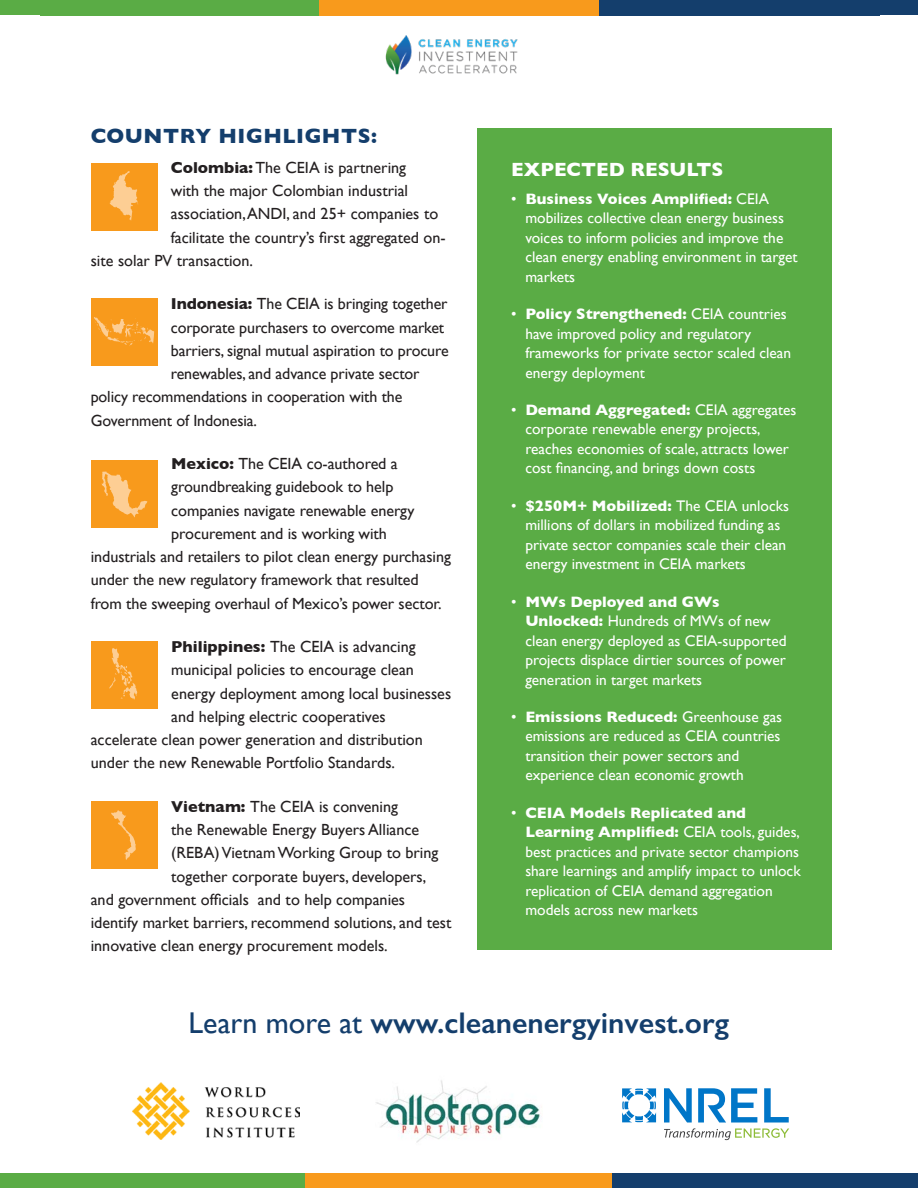
<style>
.page{position:relative;width:918px;height:1188px;background:#fff}
.page>*{position:absolute;margin:0;border:0;box-sizing:border-box;transform-origin:0 0}
.t1{font:600 30px "Gill Sans";color:#143e6c}
.t2{font:700 21px "Gill Sans";letter-spacing:.025em;color:#143e6c}
.t3{font:700 19.5px "Gill Sans";color:#fff}
.Body{font:16.2px "Gill Sans";color:#231f20}
.t4{font:15.3px/19.5px "Gill Sans";color:#fff}
.s1{font-weight:700}
.s2{font-weight:400}
</style>
<div class="page">
<div style="left:0;top:0;width:306px;height:15px;background:#5aac45"></div>
<div style="left:612px;top:0;width:306px;height:15px;background:#143e6c"></div>
<div style="left:0;top:1173px;width:306px;height:15px;background:#5aac45"></div>
<div style="left:306px;top:1173px;width:306px;height:15px;background:#f89a1c"></div>
<div style="left:612px;top:1173px;width:306px;height:15px;background:#143e6c"></div>
<div style="left:91px;top:801px;width:67px;height:68px;background:#f89a1c"></div>
<svg style="left:111px;top:810px;width:25px;height:50px"></svg>
<div style="left:91px;top:163px;width:66px;height:67px;background:#f89a1c"></div>
<svg style="left:110px;top:171px;width:28px;height:50px"></svg>
<div style="left:91px;top:461px;width:67px;height:67px;background:#f89a1c"></div>
<svg style="left:102px;top:472px;width:45px;height:45px"></svg>
<div style="left:91px;top:642px;width:67px;height:67px;background:#f89a1c"></div>
<svg style="left:109px;top:648px;width:28px;height:52px"></svg>
<div style="left:91px;top:298px;width:66px;height:67px;background:#f89a1c"></div>
<svg style="left:94px;top:317px;width:60px;height:29px"></svg>
<div style="left:40px;top:0;width:280px;height:15px;background:#5aac45"></div>
<div style="left:319px;top:0;width:281px;height:15px;background:#f89a1c"></div>
<div style="left:599px;top:0;width:280px;height:15px;background:#143e6c"></div>
<img style="left:376px;top:1080px;width:165px;height:63px">
<svg style="left:622px;top:1088px;width:34px;height:34px"></svg>
<svg style="left:664px;top:1088px;width:125px;height:52px"></svg>
<img style="left:133px;top:1082px;width:167px;height:58px">
<img style="left:385px;top:35px;width:133px;height:40px">
<div style="left:477px;top:129px;width:355px;height:821px;background:#5aac45"></div>
<h1 class="t2" style="left:91px;top:119px;width:288px">COUNTRY HIGHLIGHTS:</h1>
<p class="Body" style="left:171px;top:158px;width:237px"><span class="s1">Colombia:</span> The CEIA is partnering</p>
<p class="Body" style="left:171px;top:181px;width:239px">with the major Colombian industrial</p>
<p class="Body" style="left:171px;top:204px;width:269px">association, ANDI, and 25+ companies to</p>
<p class="Body" style="left:171px;top:228px;width:277px">facilitate the country’s first aggregated on-</p>
<p class="Body" style="left:91px;top:251px;width:164px">site solar PV transaction.</p>
<p class="Body" style="left:171px;top:294px;width:278px"><span class="s1">Indonesia:</span> The CEIA is bringing together</p>
<p class="Body" style="left:171px;top:318px;width:275px">corporate purchasers to overcome market</p>
<p class="Body" style="left:171px;top:341px;width:279px">barriers, signal mutual aspiration to procure</p>
<p class="Body" style="left:171px;top:364px;width:250px">renewables, and advance private sector</p>
<p class="Body" style="left:91px;top:387px;width:313px">policy recommendations in cooperation with the</p>
<p class="Body" style="left:91px;top:411px;width:168px">Government of Indonesia.</p>
<p class="Body" style="left:171px;top:454px;width:228px"><span class="s1">Mexico:</span> The CEIA co-authored a</p>
<p class="Body" style="left:171px;top:477px;width:224px">groundbreaking guidebook to help</p>
<p class="Body" style="left:171px;top:501px;width:245px">companies navigate renewable energy</p>
<p class="Body" style="left:171px;top:524px;width:217px">procurement and is working with</p>
<p class="Body" style="left:91px;top:547px;width:362px">industrials and retailers to pilot clean energy purchasing</p>
<p class="Body" style="left:91px;top:570px;width:330px">under the new regulatory framework that resulted</p>
<p class="Body" style="left:91px;top:594px;width:353px">from the sweeping overhaul of Mexico’s power sector.</p>
<p class="Body" style="left:171px;top:637px;width:246px"><span class="s1">Philippines:</span> The CEIA is advancing</p>
<p class="Body" style="left:171px;top:660px;width:244px">municipal policies to encourage clean</p>
<p class="Body" style="left:171px;top:684px;width:281px">energy deployment among local businesses</p>
<p class="Body" style="left:171px;top:707px;width:216px">and helping electric cooperatives</p>
<p class="Body" style="left:91px;top:730px;width:334px">accelerate clean power generation and distribution</p>
<p class="Body" style="left:91px;top:753px;width:306px">under the new Renewable Portfolio Standards.</p>
<p class="Body" style="left:171px;top:797px;width:228px"><span class="s1">Vietnam:</span> The CEIA is convening</p>
<p class="Body" style="left:171px;top:820px;width:250px">the Renewable Energy Buyers Alliance</p>
<p class="Body" style="left:171px;top:843px;width:269px">(REBA) Vietnam Working Group to bring</p>
<p class="Body" style="left:171px;top:867px;width:257px">together corporate buyers, developers,</p>
<p class="Body" style="left:91px;top:890px;width:316px">and government officials and to help companies</p>
<p class="Body" style="left:91px;top:913px;width:362px">identify market barriers, recommend solutions, and test</p>
<p class="Body" style="left:91px;top:936px;width:299px">innovative clean energy procurement models.</p>
<p class="t3" style="left:511px;top:154px;width:214px">EXPECTED RESULTS</p>
<p class="t4" style="left:525px;top:189px;width:274px;text-indent:-14px">• <span class="s1">Business Voices Amplified:</span> CEIA mobilizes collective clean energy business voices to inform policies and improve the clean energy enabling environment in target markets</p>
<p class="t4" style="left:525px;top:304px;width:267px;text-indent:-14px">• <span class="s1">Policy Strengthened:</span> CEIA countries have improved policy and regulatory frameworks for private sector scaled clean energy deployment</p>
<p class="t4" style="left:525px;top:400px;width:273px;text-indent:-14px">• <span class="s1">Demand Aggregated:</span> CEIA aggregates corporate renewable energy projects, reaches economies of scale, attracts lower cost financing, and brings down costs</p>
<p class="t4" style="left:525px;top:496px;width:265px;text-indent:-14px">• <span class="s1">$250M+ Mobilized:</span> The CEIA unlocks millions of dollars in mobilized funding as private sector companies scale their clean energy investment in CEIA markets</p>
<p class="t4" style="left:525px;top:592px;width:263px;text-indent:-14px">• <span class="s1">MWs Deployed and GWs Unlocked:</span> Hundreds of MWs of new clean energy deployed as CEIA-supported projects displace dirtier sources of power generation in target markets</p>
<p class="t4" style="left:525px;top:707px;width:258px;text-indent:-14px">• <span class="s1">Emissions Reduced:</span> Greenhouse gas emissions are reduced as CEIA countries transition their power sectors and experience clean economic growth</p>
<p class="t4" style="left:525px;top:803px;width:277px;text-indent:-14px">• <span class="s1">CEIA Models Replicated and Learning Amplified:</span> CEIA tools, guides, best practices and private sector champions share learnings and amplify impact to unlock replication of CEIA demand aggregation models across new markets</p>
<p class="t1" style="left:189px;top:1004px;width:542px"><span class="s2">Learn more at</span> www.cleanenergyinvest.org</p>
</div>
